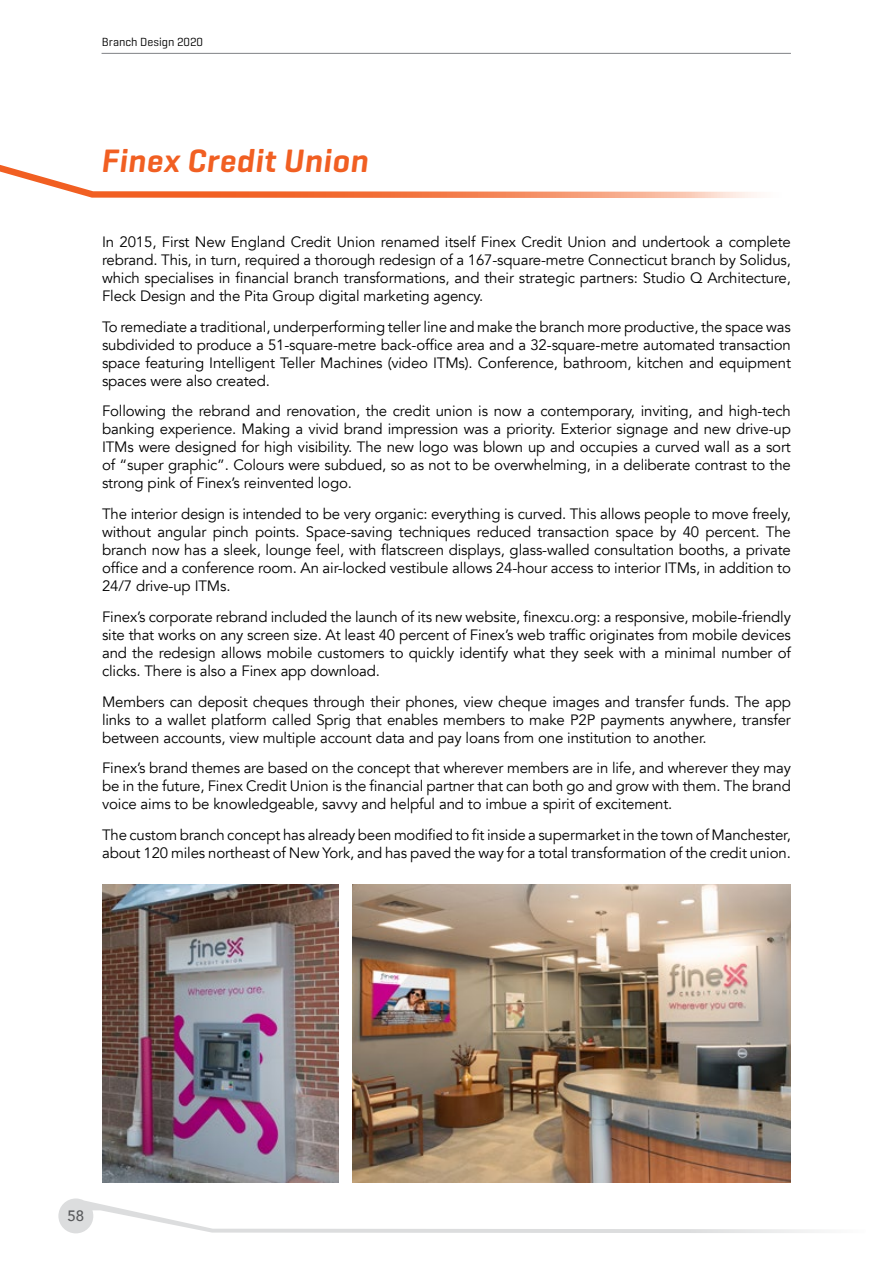
<style>
.page{position:relative;width:893px;height:1263px;background:#fff}
.page>*{position:absolute;margin:0;border:0;box-sizing:border-box;transform-origin:0 0}
.t1{font:italic 600 33px "Geogrotesque";letter-spacing:.02em;color:#f15f22}
.t2{font:15px/18px "Avenir";letter-spacing:-.01em;color:#000;text-align:justify}
.t3{font:500 15px "Avenir";color:#58595b}
.t4{font:12px "Geogrotesque";color:#000}
</style>
<div class="page">
<hr style="left:102px;top:53px;width:689px;height:1px;background:#808285">
<svg style="left:58px;top:1198px;width:763px;height:35px"></svg>
<svg style="left:0;top:164px;width:757px;height:34px"></svg>
<img style="left:102px;top:885px;width:236px;height:297px">
<img style="left:353px;top:885px;width:438px;height:297px">
<p class="t4" style="left:102px;top:35px;width:103px">Branch Design 2020</p>
<h1 class="t1" style="left:101px;top:141px;width:269px">Finex Credit Union</h1>
<p class="t2" style="left:102px;top:233px;width:690px">In 2015, First New England Credit Union renamed itself Finex Credit Union and undertook a complete rebrand. This, in turn, required a thorough redesign of a 167-square-metre Connecticut branch by Solidus, which specialises in financial branch transformations, and their strategic partners: Studio Q Architecture, Fleck Design and the Pita Group digital marketing agency.</p>
<p class="t2" style="left:102px;top:318px;width:690px">To remediate a traditional, underperforming teller line and make the branch more productive, the space was subdivided to produce a 51-square-metre back-office area and a 32-square-metre automated transaction space featuring Intelligent Teller Machines (video ITMs). Conference, bathroom, kitchen and equipment spaces were also created.</p>
<p class="t2" style="left:102px;top:402px;width:690px">Following the rebrand and renovation, the credit union is now a contemporary, inviting, and high-tech banking experience. Making a vivid brand impression was a priority. Exterior signage and new drive-up ITMs were designed for high visibility. The new logo was blown up and occupies a curved wall as a sort of “super graphic”. Colours were subdued, so as not to be overwhelming, in a deliberate contrast to the strong pink of Finex’s reinvented logo.</p>
<p class="t2" style="left:102px;top:505px;width:690px">The interior design is intended to be very organic: everything is curved. This allows people to move freely, without angular pinch points. Space-saving techniques reduced transaction space by 40 percent. The branch now has a sleek, lounge feel, with flatscreen displays, glass-walled consultation booths, a private office and a conference room. An air-locked vestibule allows 24-hour access to interior ITMs, in addition to 24/7 drive-up ITMs.</p>
<p class="t2" style="left:102px;top:608px;width:690px">Finex’s corporate rebrand included the launch of its new website, finexcu.org: a responsive, mobile-friendly site that works on any screen size. At least 40 percent of Finex’s web traffic originates from mobile devices and the redesign allows mobile customers to quickly identify what they seek with a minimal number of clicks. There is also a Finex app download.</p>
<p class="t2" style="left:102px;top:693px;width:690px">Members can deposit cheques through their phones, view cheque images and transfer funds. The app links to a wallet platform called Sprig that enables members to make P2P payments anywhere, transfer between accounts, view multiple account data and pay loans from one institution to another.</p>
<p class="t2" style="left:102px;top:759px;width:690px">Finex’s brand themes are based on the concept that wherever members are in life, and wherever they may be in the future, Finex Credit Union is the financial partner that can both go and grow with them. The brand voice aims to be knowledgeable, savvy and helpful and to imbue a spirit of excitement.</p>
<p class="t2" style="left:102px;top:826px;width:690px">The custom branch concept has already been modified to fit inside a supermarket in the town of Manchester, about 120 miles northeast of New York, and has paved the way for a total transformation of the credit union.</p>
<p class="t3" style="left:67px;top:1202px;width:18px">58</p>
</div>
